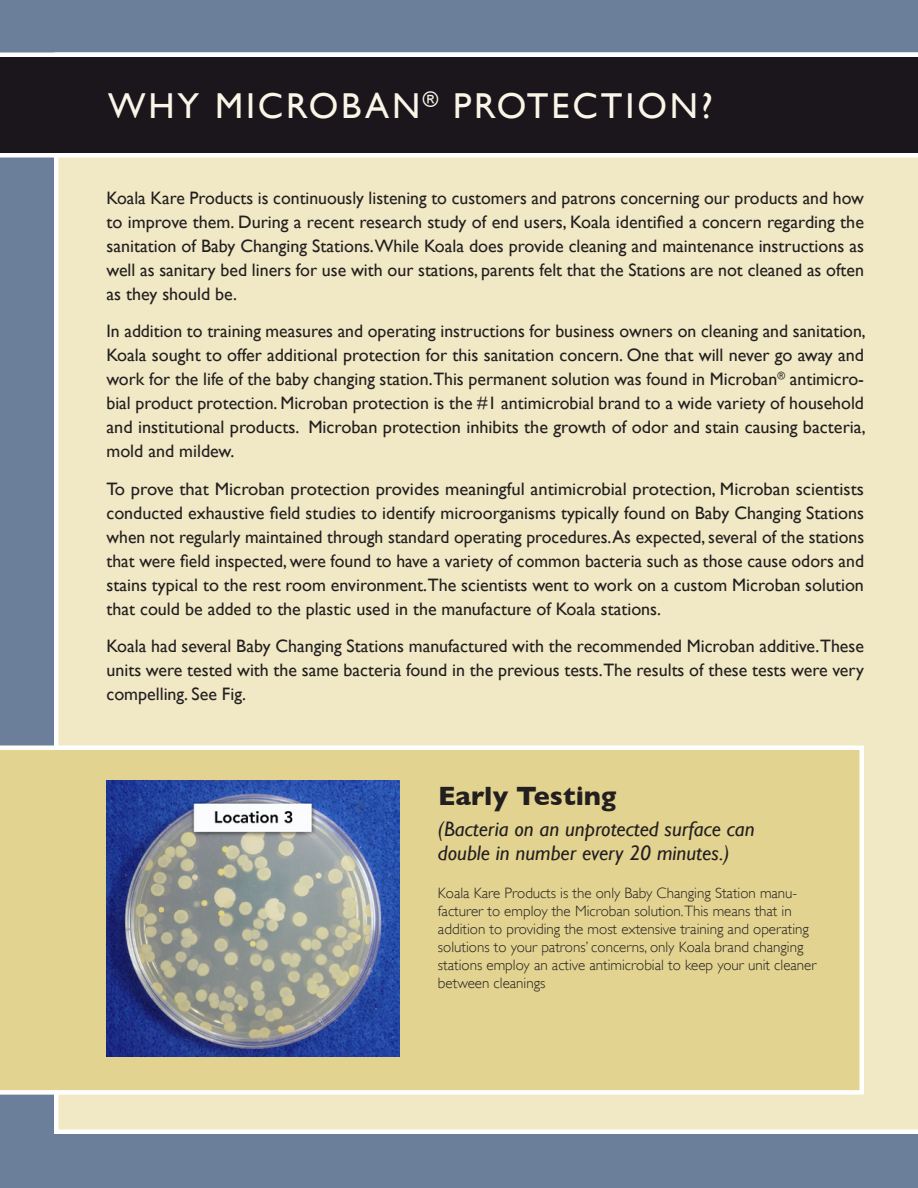
<style>
.page{position:relative;width:918px;height:1188px;background:#6b7f9a}
.page>*{position:absolute;margin:0;border:0;box-sizing:border-box;transform-origin:0 0}
.t1{font:36px "Gill Sans";letter-spacing:.08em;color:#f9f6e8}
.t2{font:700 27px "Gill Sans";color:#231f20}
.t3{font:italic 21px/24px "Gill Sans";color:#231f20}
.t4{font:18px/24px "Gill Sans";color:#231f20;text-align:justify}
.t5{font:300 15px/18px "Gill Sans";color:#231f20}
</style>
<div class="page">
<div style="left:54px;top:158px;width:864px;height:976px;background:#f1e9c5"></div>
<svg style="left:0;top:52px;width:918px;height:106px;background:#302a30"></svg>
<div style="left:0;top:746px;width:864px;height:349px;background:#e2d390"></div>
<img style="left:106px;top:781px;width:294px;height:276px">
<h1 class="t1" style="left:108px;top:85px;width:606px">WHY MICROBAN<sup>®</sup> PROTECTION?</h1>
<p class="t4" style="left:106px;top:185px;width:759px">Koala Kare Products is continuously listening to customers and patrons concerning our products and how to improve them. During a recent research study of end users, Koala identified a concern regarding the sanitation of Baby Changing Stations.While Koala does provide cleaning and maintenance instructions as well as sanitary bed liners for use with our stations, parents felt that the Stations are not cleaned as often as they should be.</p>
<p class="t4" style="left:106px;top:319px;width:761px">In addition to training measures and operating instructions for business owners on cleaning and sanitation, Koala sought to offer additional protection for this sanitation concern. One that will never go away and work for the life of the baby changing station.This permanent solution was found in Microban<sup>®</sup> antimicro&shy;bial product protection. Microban protection is the #1 antimicrobial brand to a wide variety of household and institutional products. Microban protection inhibits the growth of odor and stain causing bacteria, mold and mildew.</p>
<p class="t4" style="left:106px;top:476px;width:759px">To prove that Microban protection provides meaningful antimicrobial protection, Microban scientists conducted exhaustive field studies to identify microorganisms typically found on Baby Changing Stations when not regularly maintained through standard operating procedures. As expected, several of the stations that were field inspected, were found to have a variety of common bacteria such as those cause odors and stains typical to the rest room environment.The scientists went to work on a custom Microban solution that could be added to the plastic used in the manufacture of Koala stations.</p>
<p class="t4" style="left:106px;top:634px;width:759px">Koala had several Baby Changing Stations manufactured with the recommended Microban additive.These units were tested with the same bacteria found in the previous tests.The results of these tests were very compelling. See Fig.</p>
<h2 class="t2" style="left:438px;top:781px;width:180px">Early Testing</h2>
<p class="t3" style="left:438px;top:817px;width:318px">(Bacteria on an unprotected surface can double in number every 20 minutes.)</p>
<p class="t5" style="left:438px;top:884px;width:380px">Koala Kare Products is the only Baby Changing Station manu&shy;facturer to employ the Microban solution.This means that in addition to providing the most extensive training and operating solutions to your patrons’ concerns, only Koala brand changing stations employ an active antimicrobial to keep your unit cleaner between cleanings</p>
</div>
